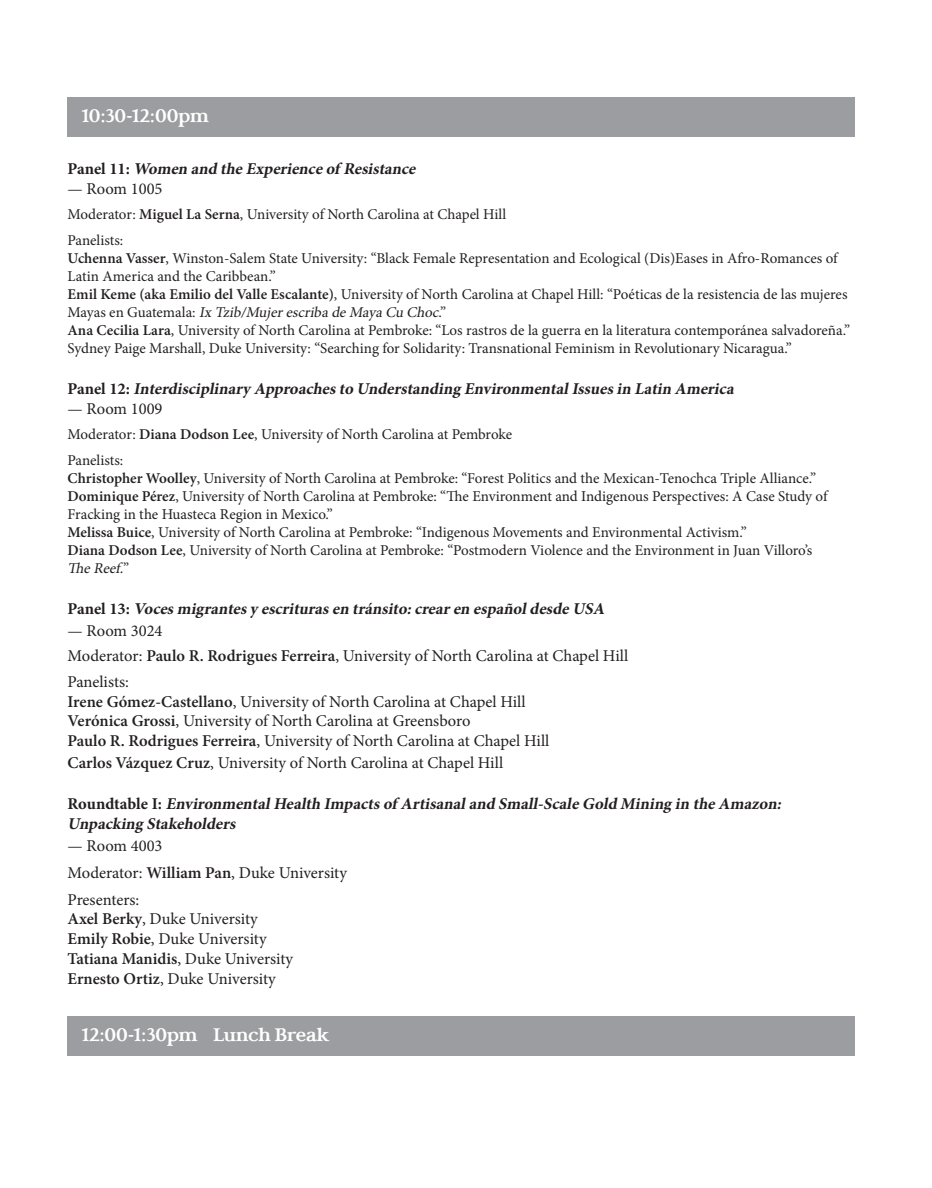
<style>
.page{position:relative;width:932px;height:1188px;background:#fff}
.page>*{position:absolute;margin:0;border:0;box-sizing:border-box;transform-origin:0 0}
.t1{font:700 18px "Carrig";color:#fff}
.t2{font:16.5px "Minion Pro";letter-spacing:-.005em;color:#231f20}
.t3{font:italic 700 16.5px/19.8px "Minion Pro";color:#231f20}
.t4{font:15px/18px "Minion Pro";letter-spacing:-.005em;color:#231f20}
.s1{font-style:normal}
.s2{font-weight:600}
.s3{font-style:italic}
</style>
<div class="page">
<div style="left:68px;top:97px;width:786px;height:39px;background:#9b9da0"></div>
<div style="left:68px;top:1016px;width:786px;height:40px;background:#9b9da0"></div>
<p class="t1" style="left:81px;top:105px;width:129px">10:30-12:00pm</p>
<p class="t3" style="left:68px;top:158px;width:353px"><span class="s1">P a n e l 1 1 :</span> Women and theExperienceof Resistance</p>
<p class="t2" style="left:68px;top:177px;width:96px">— Room 1005</p>
<p class="t4" style="left:68px;top:205px;width:440px">Moderator: <span class="s2">Miguel La Serna</span>, University of North Carolina at Chapel Hill</p>
<p class="t4" style="left:68px;top:231px;width:57px">Panelists:</p>
<p class="t4" style="left:68px;top:249px;width:771px"><span class="s2">Uchenna Vasser</span>, Winston-Salem State University: “Black Female Representation and Ecological (Dis)Eases in Afro-Romances of<br>Latin America and the Caribbean.”</p>
<p class="t4" style="left:68px;top:285px;width:781px"><span class="s2">Emil Keme (aka Emilio del Valle Escalante)</span>, University of North Carolina at Chapel Hill: “Poéticas de la resistencia de las mujeres<br>M ay a s e n G u a t e m a l a : <span class="s3">Ix Tzib/MujerescribadeMayaCu Choc</span>.”</p>
<p class="t4" style="left:68px;top:321px;width:784px"><span class="s2">Ana Cecilia Lara</span>, University of North Carolina at Pembroke: “Los rastros de la guerra en la literatura contemporánea salvadoreña.”</p>
<p class="t4" style="left:68px;top:339px;width:725px">Sydney Paige Marshall, Duke University: “Searching for Solidarity: Transnational Feminism in Revolutionary Nicaragua.”</p>
<p class="t3" style="left:68px;top:379px;width:671px"><span class="s1">P a n e l 1 2 :</span> Interdisciplinary Approachesto Understanding EnvironmentalIssuesin Latin America</p>
<p class="t2" style="left:68px;top:398px;width:96px">— Room 1009</p>
<p class="t4" style="left:68px;top:426px;width:446px">Moderator: <span class="s2">Diana Dodson Lee</span>, University of North Carolina at Pembroke</p>
<p class="t4" style="left:68px;top:451px;width:57px">Panelists:</p>
<p class="t4" style="left:68px;top:469px;width:750px"><span class="s2">Christopher Woolley</span>, University of North Carolina at Pembroke: “Forest Politics and the Mexican-Tenochca Triple Alliance.”</p>
<p class="t4" style="left:68px;top:487px;width:761px"><span class="s2">Dominique Pérez</span>, University of North Carolina at Pembroke: “The Environment and Indigenous Perspectives: A Case Study of<br>Fracking in the Huasteca Region in Mexico.”</p>
<p class="t4" style="left:68px;top:523px;width:680px"><span class="s2">Melissa Buice</span>, University of North Carolina at Pembroke: “Indigenous Movements and Environmental Activism.”</p>
<p class="t4" style="left:68px;top:541px;width:746px"><span class="s2">Diana Dodson Lee</span>, University of North Carolina at Pembroke: “Postmodern Violence and the Environment in Juan Villoro’s<br><span class="s3">TheReef.</span>”</p>
<p class="t3" style="left:68px;top:599px;width:542px"><span class="s1">P a n e l 1 3 :</span> Vocesmigrantesy escriturasen tránsito:crearen españoldesdeUSA</p>
<p class="t2" style="left:68px;top:620px;width:96px">— Room 3024</p>
<p class="t2" style="left:68px;top:645px;width:562px">Moderator: <span class="s2">Paulo R. Rodrigues Ferreira</span>, University of North Carolina at Chapel Hill</p>
<p class="t2" style="left:68px;top:671px;width:63px">Panelists:</p>
<p class="t2" style="left:68px;top:690px;width:459px"><span class="s2">Irene Gómez-Castellano</span>, University of North Carolina at Chapel Hill</p>
<p class="t2" style="left:68px;top:710px;width:404px"><span class="s2">Verónica Grossi</span>, University of North Carolina at Greensboro</p>
<p class="t2" style="left:68px;top:730px;width:483px"><span class="s2">Paulo R. Rodrigues Ferreira</span>, University of North Carolina at Chapel Hill</p>
<p class="t2" style="left:68px;top:752px;width:437px"><span class="s2">Carlos Vázquez Cruz</span>, University of North Carolina at Chapel Hill</p>
<p class="t3" style="left:68px;top:794px;width:719px"><span class="s1">R o u n d t a b l e I :</span> EnvironmentalHealth Impactsof Artisanaland Small-ScaleGold Mining in theAmazon:<br>Unpacking Stakeholders</p>
<p class="t2" style="left:68px;top:834px;width:96px">— Room 4003</p>
<p class="t2" style="left:68px;top:861px;width:281px">Moderator: <span class="s2">William Pan</span>, Duke University</p>
<p class="t2" style="left:68px;top:888px;width:73px">Presenters:</p>
<p class="t2" style="left:68px;top:908px;width:192px"><span class="s2">Axel Berky</span>, Duke University</p>
<p class="t2" style="left:68px;top:928px;width:200px"><span class="s2">Emily Robie</span>, Duke University</p>
<p class="t2" style="left:68px;top:948px;width:227px"><span class="s2">Tatiana Manidis</span>, Duke University</p>
<p class="t2" style="left:68px;top:968px;width:210px"><span class="s2">Ernesto Ortiz</span>, Duke University</p>
<p class="t1" style="left:81px;top:1024px;width:250px">12:00-1:30pm Lunch Break</p>
</div>
